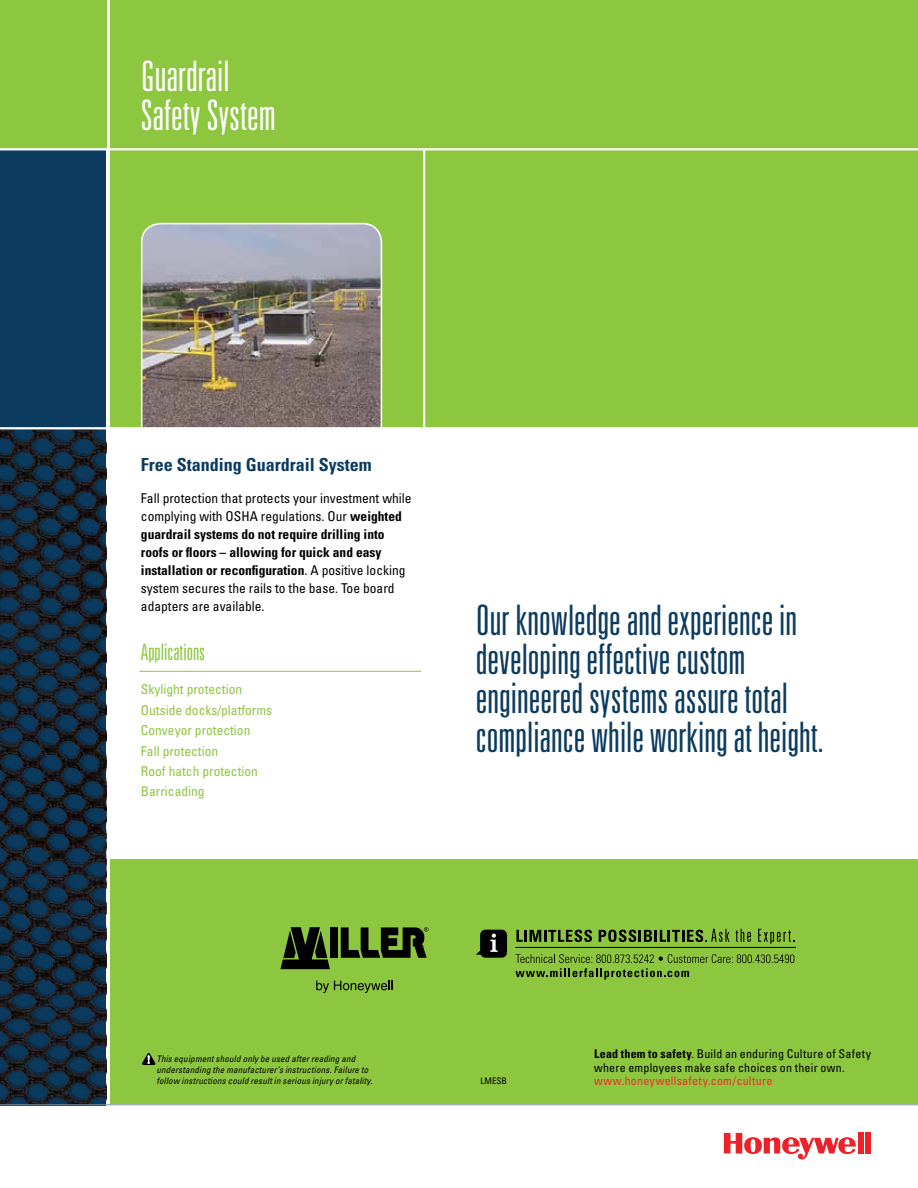
<style>
.page{position:relative;width:918px;height:1188px;background:#fff}
.page>*{position:absolute;margin:0;border:0;box-sizing:border-box;transform-origin:0 0}
.t1{font:300 ultra-condensed 42px/39px "Univers";color:#0c3b60}
.t2{font:300 ultra-condensed 42px/39px "Univers";color:#fff}
.t3{font:300 ultra-condensed 22.5px "Univers";color:#8dc63f}
.t4{font:700 condensed 18px "Univers";color:#0c3b60}
.t5{font:condensed 13.5px/18px "Univers";color:#000}
.t6{font:condensed 13.5px/20.4px "Univers";color:#8dc63f}
.t7{font:condensed 12px/13.5px "Univers";letter-spacing:.02em;color:#000}
.t8{font:condensed 12px "Univers";letter-spacing:.02em;color:#ee3124}
.t9{font:italic condensed 9px/10.8px "Univers";letter-spacing:.02em;color:#000}
.t10{font:condensed 9px "Univers";color:#000}
.s1{font-weight:700}
</style>
<div class="page">
<div style="left:110px;top:860px;width:808px;height:244px;background:#8dc63f"></div>
<svg style="left:142px;top:1053px;width:14px;height:12px"></svg>
<svg style="left:724px;top:1133px;width:132px;height:27px"></svg>
<div style="left:858px;top:1133px;width:6px;height:20px;background:#ed2128"></div>
<div style="left:865px;top:1133px;width:6px;height:21px;background:#ed2128"></div>
<div style="left:330px;top:927px;width:8px;height:31px;background:#000"></div>
<svg style="left:281px;top:927px;width:49px;height:42px"></svg>
<svg style="left:341px;top:927px;width:87px;height:31px"></svg>
<svg style="left:316px;top:981px;width:77px;height:12px"></svg>
<svg style="left:476px;top:930px;width:31px;height:28px"></svg>
<svg style="left:516px;top:954px;width:278px;height:26px"></svg>
<svg style="left:516px;top:930px;width:76px;height:12px"></svg>
<svg style="left:599px;top:929px;width:130px;height:13px"></svg>
<svg style="left:736px;top:929px;width:15px;height:13px"></svg>
<svg style="left:758px;top:929px;width:37px;height:15px"></svg>
<hr style="left:515px;top:947px;width:281px;height:1px;background:#000">
<div style="left:0;top:149px;width:106px;height:957px;background:#0c3b60"></div>
<div style="left:0;top:0;width:106px;height:148px;background:#8dc63f"></div>
<img style="left:0;top:430px;width:106px;height:674px">
<div style="left:110px;top:0;width:808px;height:428px;background:#8dc63f"></div>
<img style="left:140px;top:222px;width:243px;height:205px">
<hr style="left:0;top:148px;width:918px;height:2px;background:#fff">
<hr style="left:0;top:427px;width:918px;height:2px;background:#fff">
<hr style="left:423px;top:150px;width:2px;height:648px;background:#fff">
<hr style="left:0;top:1104px;width:918px;height:1px;background:#7d94a2">
<hr style="left:140px;top:671px;width:281px;height:1px;background:#8dc63f">
<h1 class="t2" style="left:141px;top:56px;width:136px">Guardrail<br>Safety System</h1>
<h3 class="t4" style="left:141px;top:454px;width:232px">Free Standing Guardrail System</h3>
<p class="t5" style="left:141px;top:489px;width:272px">Fall protection that protects your investment while complying with OSHA regulations. Our <span class="s1">weighted guardrail systems do not require drilling into roofs or floors – allowing for quick and easy installation or reconfiguration</span>. A positive locking system secures the rails to the base. Toe board adapters are available.</p>
<h2 class="t3" style="left:141px;top:640px;width:66px">Applications</h2>
<p class="t6" style="left:141px;top:679px;width:133px">Skylight protection<br>Outside docks/platforms<br>Conveyor protection<br>Fall protection<br>Roof hatch protection<br>Barricading</p>
<h1 class="t1" style="left:476px;top:600px;width:349px">Our knowledge and experience in developing effective custom engineered systems assure total compliance while working at height.</h1>
<p class="t9" style="left:157px;top:1054px;width:217px">This equipment should only be used after reading and understanding the manufacturer’s instructions. Failure to follow instructions could result in serious injury or fatality.</p>
<p class="t10" style="left:481px;top:1075px;width:28px">LMESB</p>
<p class="t7" style="left:594px;top:1047px;width:279px"><span class="s1">Lead them to safety</span>. Build an enduring Culture of Safety where employees make safe choices on their own.</p>
<p class="t8" style="left:594px;top:1073px;width:180px">www.honeywellsafety.com/culture</p>
</div>
